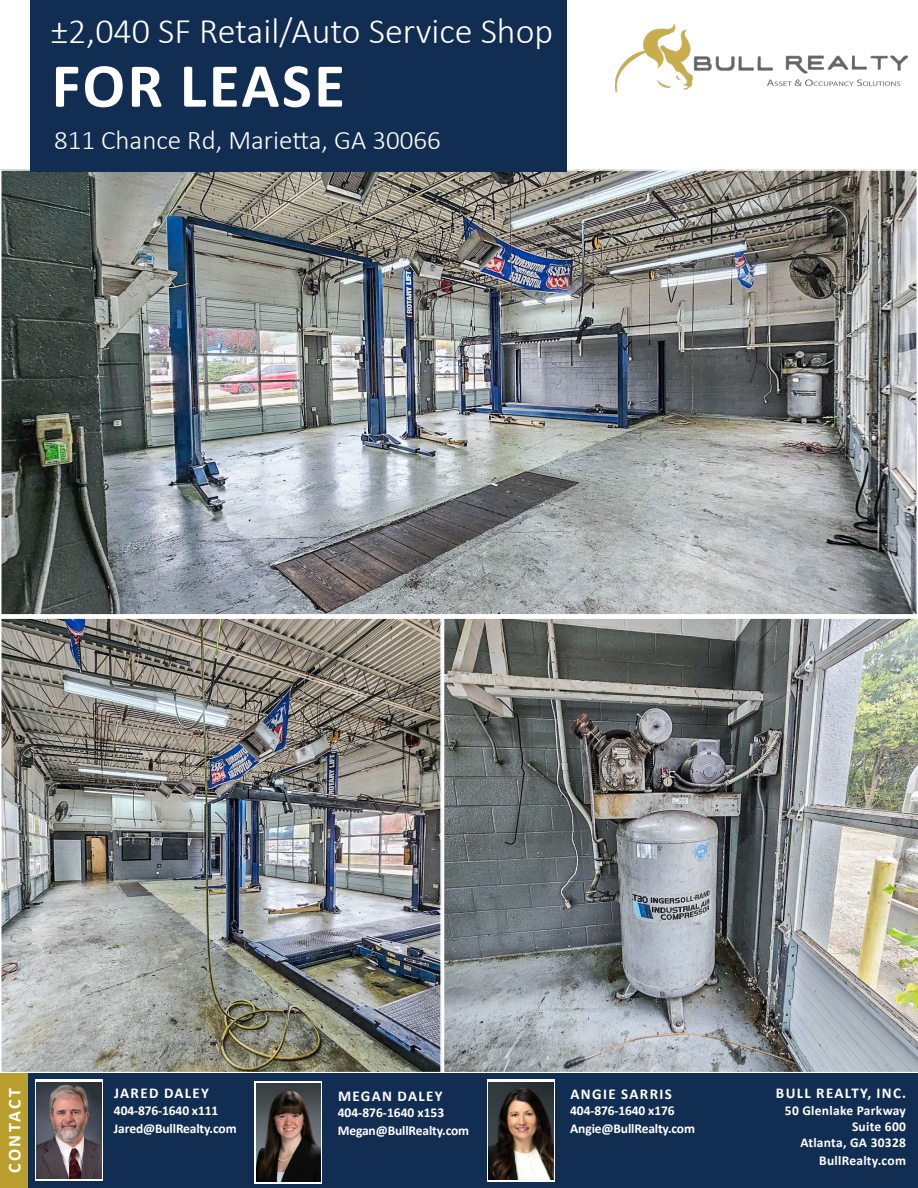
<style>
.page{position:relative;width:918px;height:1188px;background:#fff}
.page>*{position:absolute;margin:0;border:0;box-sizing:border-box;transform-origin:0 0}
.t1{font:700 63px "Calibri";letter-spacing:.04em;color:#fff}
.t2{font:300 36px "Calibri";color:#fff}
.t3{font:300 27px "Calibri";color:#fff}
.t4{font:700 18px "Calibri";letter-spacing:.135em;color:#fff}
.t5{font:700 15px "Calibri";letter-spacing:.09em;color:#fff}
.t6{font:700 13.5px "Calibri";letter-spacing:-.01em;color:#fff}
.t7{font:700 13.5px "Calibri";letter-spacing:.02em;color:#fff}
</style>
<div class="page">
<img style="left:616px;top:24px;width:291px;height:68px">
<img style="left:3px;top:172px;width:912px;height:441px">
<img style="left:3px;top:620px;width:436px;height:450px">
<div style="left:0;top:617px;width:442px;height:456px;border:2px solid #fff"></div>
<img style="left:444px;top:618px;width:474px;height:454px">
<div style="left:0;top:1073px;width:918px;height:115px;background:#122d52"></div>
<div style="left:0;top:1073px;width:28px;height:115px;background:#ba9f2f"></div>
<svg style="left:35px;top:1079px;width:68px;height:102px"></svg>
<img style="left:36px;top:1082px;width:65px;height:97px">
<svg style="left:254px;top:1081px;width:68px;height:103px"></svg>
<img style="left:256px;top:1084px;width:65px;height:97px">
<svg style="left:487px;top:1079px;width:68px;height:103px"></svg>
<img style="left:489px;top:1082px;width:64px;height:98px">
<div style="left:31px;top:0;width:536px;height:172px;background:#122d52"></div>
<p class="t2" style="left:50px;top:8px;width:504px">±2,040 SF Retail/Auto Service Shop</p>
<p class="t1" style="left:52px;top:41px;width:295px">FOR LEASE</p>
<p class="t3" style="left:54px;top:123px;width:388px">811 Chance Rd, Marietta, GA 30066</p>
<p class="t4" style="left:2px;top:1173px;width:87px;rotate:-90deg">CONTACT</p>
<p class="t5" style="left:114px;top:1083px;width:96px">JARED DALEY</p>
<p class="t6" style="left:114px;top:1101px;width:106px">404-876-1640 x111</p>
<p class="t6" style="left:114px;top:1119px;width:124px">Jared@BullRealty.com</p>
<p class="t5" style="left:338px;top:1085px;width:106px">MEGAN DALEY</p>
<p class="t6" style="left:338px;top:1103px;width:108px">404-876-1640 x153</p>
<p class="t6" style="left:338px;top:1121px;width:133px">Megan@BullRealty.com</p>
<p class="t5" style="left:571px;top:1083px;width:103px">ANGIE SARRIS</p>
<p class="t6" style="left:570px;top:1101px;width:106px">404-876-1640 x176</p>
<p class="t6" style="left:570px;top:1119px;width:126px">Angie@BullRealty.com</p>
<p class="t5" style="left:776px;top:1083px;width:132px">BULL REALTY, INC.</p>
<p class="t7" style="left:785px;top:1101px;width:123px">50 Glenlake Parkway</p>
<p class="t7" style="left:852px;top:1117px;width:56px">Suite 600</p>
<p class="t7" style="left:800px;top:1133px;width:107px">Atlanta, GA 30328</p>
<p class="t7" style="left:819px;top:1151px;width:88px">BullRealty.com</p>
</div>
